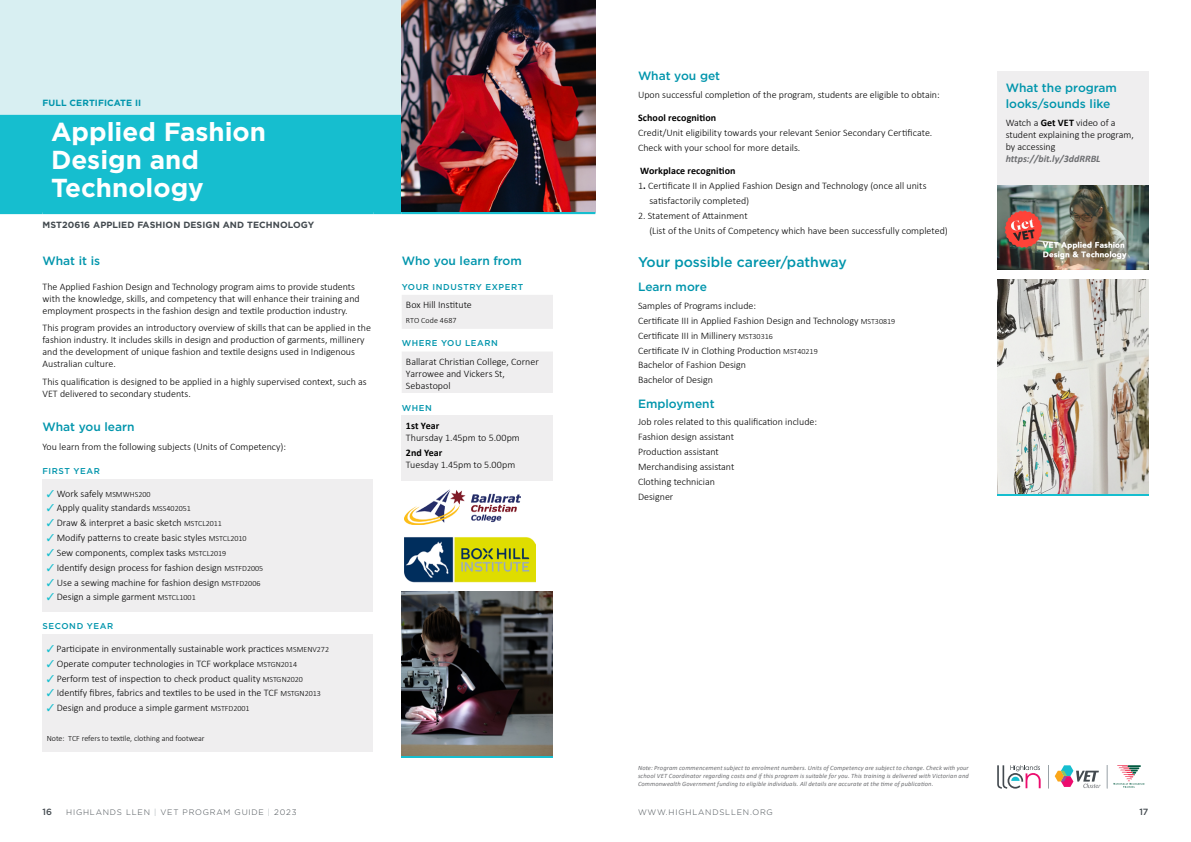
<style>
.page{position:relative;width:1191px;height:842px;background:#fff}
.page>*{position:absolute;margin:0;border:0;box-sizing:border-box;transform-origin:0 0}
.t1{font:700 26px/28px "Gotham";color:#fff}
.t2{font:500 14px "Gotham";color:#0095ac}
.t3{font:500 12px/16px "Gotham";color:#0095ac}
.t4{font:300 10px/14.8px "Calibri";color:#000}
.t5{font:700 10px "Calibri";letter-spacing:.005em;color:#000}
.t6{font:italic 700 10px "Calibri";color:#6d6e71}
.t7{font:700 9px "Gotham";letter-spacing:.01em;color:#434a4f}
.t8{font:700 9px "Gotham";letter-spacing:.01em;color:#0095ac}
.t9{font:500 9px "Gotham";color:#434a4f}
.t10{font:500 8.5px "Gotham";letter-spacing:.07em;color:#0095ac}
.t11{font:300 8px "Gotham";letter-spacing:.1em;color:#434a4f}
.t12{font:300 8px "Calibri";color:#000}
.t13{font:italic 6.5px/8px "Calibri";letter-spacing:.015em;color:#6d6e71;text-align:justify}
.s1{color:#16becf}
.s2{font-size:8px}
.s3{color:#98a1a6}
.s4{font-weight:700}
</style>
<div class="page">
<svg style="left:997px;top:765px;width:43px;height:24px"></svg>
<svg style="left:1048px;top:765px;width:52px;height:23px"></svg>
<svg style="left:1107px;top:765px;width:37px;height:23px"></svg>
<div style="left:997px;top:71px;width:151px;height:114px;background:#efeeef"></div>
<img style="left:997px;top:185px;width:151px;height:85px">
<hr style="left:997px;top:493px;width:151px;height:3px;background:#16becf">
<svg style="left:402px;top:415px;width:151px;height:168px"></svg>
<svg style="left:402px;top:295px;width:151px;height:98px"></svg>
<div style="left:402px;top:416px;width:151px;height:65px;background:#efeeef"></div>
<div style="left:43px;top:479px;width:330px;height:133px;background:#efeeef"></div>
<div style="left:43px;top:634px;width:330px;height:118px;background:#efeeef"></div>
<div style="left:0;top:0;width:402px;height:115px;background:#d8eff2"></div>
<div style="left:0;top:115px;width:595px;height:100px;background:#16becf"></div>
<hr style="left:402px;top:211px;width:193px;height:3px;background:#16becf">
<hr style="left:0;top:211px;width:43px;height:3px;background:#16becf">
<hr style="left:43px;top:211px;width:330px;height:3px;background:#16becf">
<hr style="left:373px;top:211px;width:29px;height:3px;background:#16becf">
<hr style="left:402px;top:755px;width:151px;height:3px;background:#16becf">
<img style="left:404px;top:489px;width:117px;height:35px">
<img style="left:404px;top:531px;width:131px;height:52px">
<img style="left:997px;top:279px;width:151px;height:214px">
<img style="left:402px;top:591px;width:151px;height:164px">
<img style="left:402px;top:0;width:193px;height:211px">
<p class="t8" style="left:43px;top:98px;width:100px">FULL CERTIFICATE II</p>
<h1 class="t1" style="left:51px;top:117px;width:216px">Applied Fashion<br>Design and<br>Technology</h1>
<p class="t7" style="left:43px;top:219px;width:273px">MST20616 APPLIED FASHION DESIGN AND TECHNOLOGY</p>
<p class="t3" style="left:43px;top:252px;width:59px">What it is</p>
<p class="t4" style="left:43px;top:280px;width:319px;line-height:12px">The Applied Fashion Design and Technology program aims to provide students with the knowledge, skills, and competency that will enhance their training and employment prospects in the fashion design and textile production industry.</p>
<p class="t4" style="left:43px;top:322px;width:330px;line-height:12px">This program provides an introductory overview of skills that can be applied in the fashion industry. It includes skills in design and production of garments, millinery and the development of unique fashion and textile designs used in Indigenous Australian culture.</p>
<p class="t4" style="left:43px;top:375px;width:326px;line-height:12px">This qualification is designed to be applied in a highly supervised context, such as<br>VET delivered to secondary students.</p>
<p class="t3" style="left:43px;top:419px;width:94px">What you learn</p>
<p class="t4" style="left:43px;top:439px;width:245px">You learn from the following subjects (Units of Competency):</p>
<p class="t10" style="left:43px;top:465px;width:59px">FIRST YEAR</p>
<p class="t4" style="left:47px;top:486px;width:105px"><span class="s1">✓</span> Work safely <span class="s2">MSMWHS200</span></p>
<p class="t4" style="left:47px;top:501px;width:146px"><span class="s1">✓</span> Apply quality standards <span class="s2">MSS402051</span></p>
<p class="t4" style="left:47px;top:515px;width:177px"><span class="s1">✓</span> Draw &amp; interpret a basic sketch <span class="s2">MSTCL2011</span></p>
<p class="t4" style="left:47px;top:530px;width:201px"><span class="s1">✓</span> Modify patterns to create basic styles <span class="s2">MSTCL2010</span></p>
<p class="t4" style="left:47px;top:545px;width:181px"><span class="s1">✓</span> Sew components, complex tasks <span class="s2">MSTCL2019</span></p>
<p class="t4" style="left:47px;top:560px;width:218px"><span class="s1">✓</span> Identify design process for fashion design <span class="s2">MSTFD2005</span></p>
<p class="t4" style="left:47px;top:575px;width:215px"><span class="s1">✓</span> Use a sewing machine for fashion design <span class="s2">MSTFD2006</span></p>
<p class="t4" style="left:47px;top:590px;width:150px"><span class="s1">✓</span> Design a simple garment <span class="s2">MSTCL1001</span></p>
<p class="t10" style="left:43px;top:621px;width:72px">SECOND YEAR</p>
<p class="t4" style="left:47px;top:641px;width:284px"><span class="s1">✓</span> Participate in environmentally sustainable work practices <span class="s2">MSMENV272</span></p>
<p class="t4" style="left:47px;top:656px;width:252px"><span class="s1">✓</span> Operate computer technologies in TCF workplace <span class="s2">MSTGN2014</span></p>
<p class="t4" style="left:47px;top:671px;width:258px"><span class="s1">✓</span> Perform test of inspection to check product quality <span class="s2">MSTGN2020</span></p>
<p class="t4" style="left:47px;top:685px;width:276px"><span class="s1">✓</span> Identify fibres, fabrics and textiles to be used in the TCF <span class="s2">MSTGN2013</span></p>
<p class="t4" style="left:47px;top:700px;width:204px"><span class="s1">✓</span> Design and produce a simple garment <span class="s2">MSTFD2001</span></p>
<p class="t12" style="left:47px;top:733px;width:159px">Note: TCF refers to textile, clothing and footwear</p>
<p class="t9" style="left:43px;top:806px;width:11px">16</p>
<p class="t11" style="left:66px;top:808px;width:232px">HIGHLANDS LLEN <span class="s3">|</span> VET PROGRAM GUIDE <span class="s3">|</span> 2023</p>
<p class="t3" style="left:402px;top:252px;width:122px">Who you learn from</p>
<p class="t10" style="left:402px;top:281px;width:123px">YOUR INDUSTRY EXPERT</p>
<p class="t4" style="left:406px;top:297px;width:67px">Box Hill Institute</p>
<p class="t12" style="left:406px;top:315px;width:52px">RTO Code 4687</p>
<p class="t10" style="left:402px;top:338px;width:98px">WHERE YOU LEARN</p>
<p class="t4" style="left:406px;top:355px;width:134px;line-height:12px">Ballarat Christian College, Corner<br>Yarrowee and Vickers St,<br>Sebastopol</p>
<p class="t10" style="left:402px;top:402px;width:32px">WHEN</p>
<p class="t5" style="left:406px;top:418px;width:35px">1st Year</p>
<p class="t4" style="left:406px;top:430px;width:115px">Thursday 1.45pm to 5.00pm</p>
<p class="t5" style="left:406px;top:445px;width:38px">2nd Year</p>
<p class="t4" style="left:406px;top:457px;width:111px">Tuesday 1.45pm to 5.00pm</p>
<p class="t3" style="left:638px;top:68px;width:84px">What you get</p>
<p class="t4" style="left:638px;top:87px;width:303px">Upon successful completion of the program, students are eligible to obtain:</p>
<p class="t5" style="left:638px;top:111px;width:80px">School recognition</p>
<p class="t4" style="left:638px;top:125px;width:296px">Credit/Unit eligibility towards your relevant Senior Secondary Certificate.<br>Check with your school for more details.</p>
<p class="t5" style="left:640px;top:164px;width:97px">Workplace recognition</p>
<p class="t4" style="left:649px;top:178px;width:279px;text-indent:-11px">1<span class="s4">.</span> Certificate II in Applied Fashion Design and Technology (once all units satisfactorily completed)</p>
<p class="t4" style="left:649px;top:208px;width:300px;text-indent:-11px">2. Statement of Attainment<br>(List of the Units of Competency which have been successfully completed)</p>
<h2 class="t2" style="left:638px;top:253px;width:210px">Your possible career/pathway</h2>
<p class="t3" style="left:638px;top:279px;width:70px">Learn more</p>
<p class="t4" style="left:638px;top:298px;width:259px">Samples of Programs include:<br>Certificate III in Applied Fashion Design and Technology <span class="s2">MST30819<br></span>Certificate III in Millinery <span class="s2">MST30316<br></span>Certificate IV in Clothing Production <span class="s2">MST40219<br></span>Bachelor of Fashion Design<br>Bachelor of Design</p>
<p class="t3" style="left:638px;top:395px;width:78px">Employment</p>
<p class="t4" style="left:638px;top:415px;width:181px">Job roles related to this qualification include:<br>Fashion design assistant<br>Production assistant<br>Merchandising assistant<br>Clothing technician<br>Designer</p>
<p class="t3" style="left:1005px;top:80px;width:113px">What the program looks/sounds like</p>
<p class="t4" style="left:1005px;top:116px;width:130px;line-height:12px">Watch a <span class="s4">Get VET</span> video of a student explaining the program, by accessing</p>
<p class="t6" style="left:1005px;top:151px;width:96px">https://bit.ly/3ddRRBL</p>
<p class="t13" style="left:638px;top:764px;width:332px">Note: Program commencement subject to enrolment numbers. Units of Competency are subject to change. Check with your school VET Coordinator regarding costs and if this program is suitable for you. This training is delivered with Victorian and Commonwealth Government funding to eligible individuals. All details are accurate at the time of publication.</p>
<p class="t11" style="left:638px;top:808px;width:136px">WWW.HIGHLANDSLLEN.ORG</p>
<p class="t9" style="left:1139px;top:806px;width:11px">17</p>
</div>
